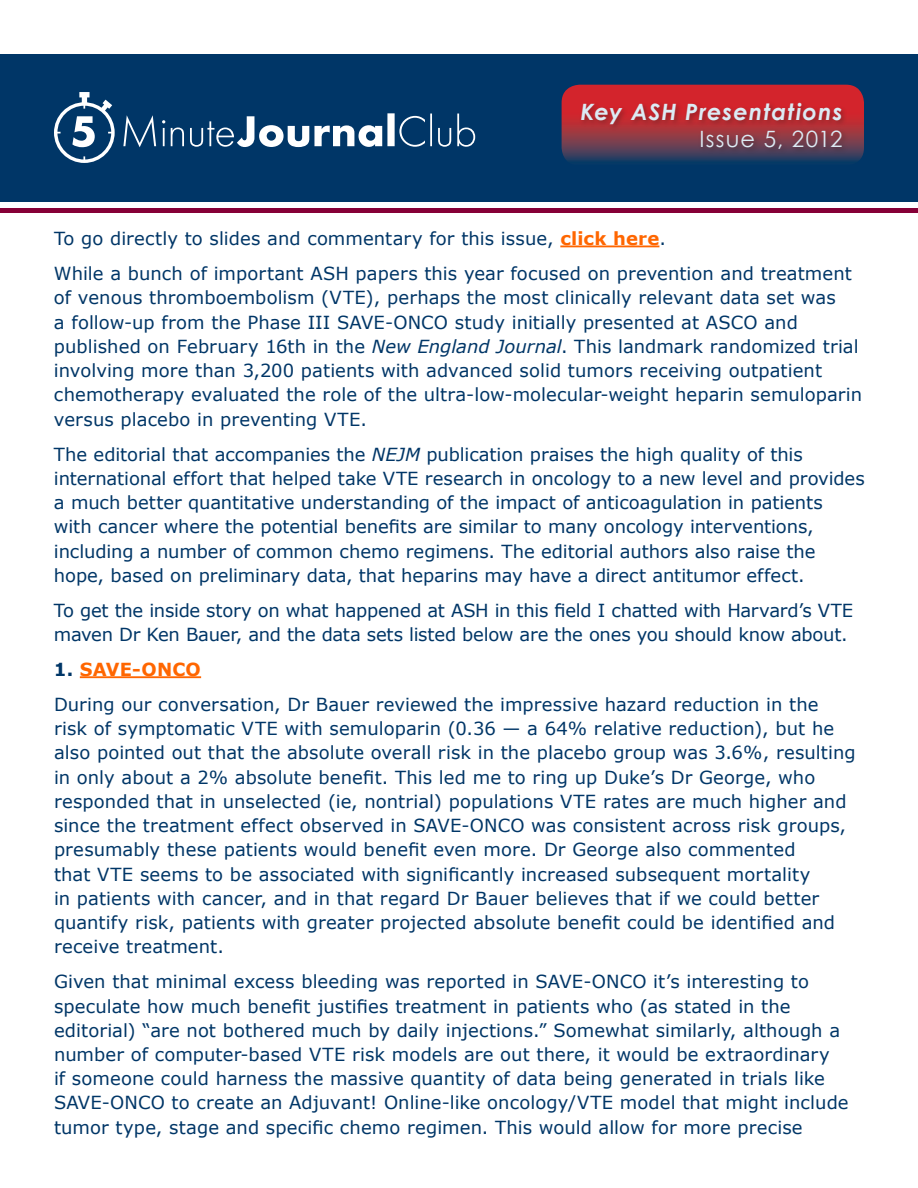
<style>
.page{position:relative;width:918px;height:1188px;background:#fff}
.page>*{position:absolute;margin:0;border:0;box-sizing:border-box;transform-origin:0 0}
.t1{font:italic 700 22.5px "Century Gothic";letter-spacing:.05em;color:#dcebf4}
.t2{font:22.5px "Century Gothic";letter-spacing:.05em;color:#dcebf4}
.t3{font:18px/24.2px "Verdana";letter-spacing:.005em;color:#003667}
.t4{font:18px/24.2px "Verdana";letter-spacing:-.015em;color:#003667}
.s1{font-weight:700;color:#f60}
.s2{font-style:italic}
.s3{font-weight:700}
</style>
<div class="page">
<div style="left:0;top:54px;width:918px;height:159px;background:#003667"></div>
<div style="left:0;top:203px;width:918px;height:10px;background:#860037"></div>
<div style="left:0;top:202px;width:918px;height:6px;background:#fff"></div>
<svg style="left:54px;top:92px;width:61px;height:71px"></svg>
<svg style="left:123px;top:115px;width:33px;height:32px"></svg>
<svg style="left:162px;top:120px;width:3px;height:26px"></svg>
<svg style="left:171px;top:128px;width:13px;height:18px"></svg>
<svg style="left:190px;top:116px;width:192px;height:31px"></svg>
<div style="left:387px;top:113px;width:8px;height:33px;background:#fff"></div>
<svg style="left:399px;top:116px;width:26px;height:31px"></svg>
<hr style="left:430px;top:114px;width:2px;height:32px;background:#fff">
<svg style="left:438px;top:128px;width:13px;height:19px"></svg>
<svg style="left:457px;top:114px;width:18px;height:33px"></svg>
<svg style="left:562px;top:85px;width:302px;height:77px"></svg>
<div style="left:578px;top:100px;width:272px;height:56px;background:#231f20;opacity:.4"></div>
<hr style="left:560px;top:245px;width:99px;height:2px;background:#f60">
<hr style="left:80px;top:676px;width:121px;height:2px;background:#f60">
<p class="t1" style="left:580px;top:97px;width:264px">Key ASH Presentations</p>
<p class="t2" style="left:699px;top:125px;width:145px">Issue 5, 2012</p>
<p class="t3" style="left:54px;top:221px;width:799px;line-height:35px">To go directly to slides and commentary for this issue, <span class="s1">click here</span>.<br>While a bunch of important ASH papers this year focused on prevention and treatment</p>
<p class="t3" style="left:54px;top:286px;width:810px">of venous thromboembolism (VTE), perhaps the most clinically relevant data set was<br>a follow-up from the Phase III SAVE-ONCO study initially presented at ASCO and published on February 16th in the <span class="s2">New England Journal</span>. This landmark randomized trial involving more than 3,200 patients with advanced solid tumors receiving outpatient chemotherapy evaluated the role of the ultra-low-molecular-weight heparin semuloparin versus placebo in preventing VTE.</p>
<p class="t3" style="left:54px;top:442px;width:812px">The editorial that accompanies the <span class="s2">NEJM</span> publication praises the high quality of this international effort that helped take VTE research in oncology to a new level and provides a much better quantitative understanding of the impact of anticoagulation in patients with cancer where the potential benefits are similar to many oncology interventions, including a number of common chemo regimens. The editorial authors also raise the hope, based on preliminary data, that heparins may have a direct antitumor effect.</p>
<p class="t4" style="left:54px;top:598px;width:801px">To get the inside story on what happened at ASH in this field I chatted with Harvard’s VTE maven Dr Ken Bauer, and the data sets listed below are the ones you should know about.</p>
<p class="t3" style="left:54px;top:652px;width:766px;line-height:35.1px"><span class="s3">1.</span> <span class="s1">SAVE-ONCO<br></span>During our conversation, Dr Bauer reviewed the impressive hazard reduction in the</p>
<p class="t3" style="left:54px;top:716px;width:803px">risk of symptomatic VTE with semuloparin (0.36 — a 64% relative reduction), but he also pointed out that the absolute overall risk in the placebo group was 3.6%, resulting in only about a 2% absolute benefit. This led me to ring up Duke’s Dr George, who responded that in unselected (ie, nontrial) populations VTE rates are much higher and since the treatment effect observed in SAVE-ONCO was consistent across risk groups, presumably these patients would benefit even more. Dr George also commented<br>that VTE seems to be associated with significantly increased subsequent mortality<br>in patients with cancer, and in that regard Dr Bauer believes that if we could better quantify risk, patients with greater projected absolute benefit could be identified and receive treatment.</p>
<p class="t3" style="left:54px;top:969px;width:796px">Given that minimal excess bleeding was reported in SAVE-ONCO it’s interesting to speculate how much benefit justifies treatment in patients who (as stated in the editorial) “are not bothered much by daily injections.” Somewhat similarly, although a number of computer-based VTE risk models are out there, it would be extraordinary<br>if someone could harness the massive quantity of data being generated in trials like SAVE-ONCO to create an Adjuvant! Online-like oncology/VTE model that might include tumor type, stage and specific chemo regimen. This would allow for more precise</p>
</div>
